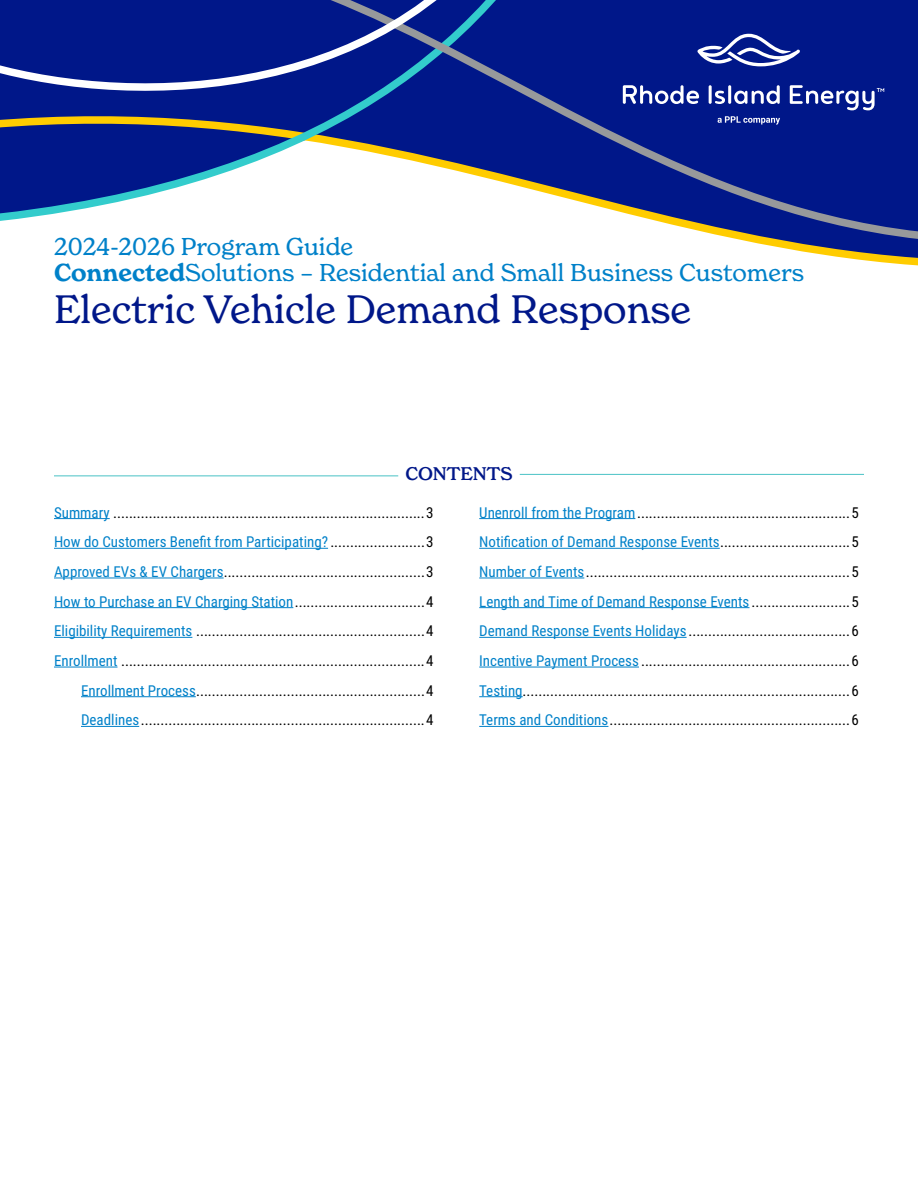
<style>
.page{position:relative;width:918px;height:1188px;background:#fff}
.page>*{position:absolute;margin:0;border:0;box-sizing:border-box;transform-origin:0 0}
.t1{font:39px "New Spirit";color:#001789}
.t2{font:24px/26px "New Spirit";color:#0081c9}
.t3{font:500 18px "New Spirit";color:#001789}
.t4{font:15px/29.7px "Roboto Condensed";color:#000;text-align:right}
.s1{font-weight:600}
.s2{color:#0081c9}
</style>
<div class="page">
<svg style="left:0;top:0;width:918px;height:266px"></svg>
<svg style="left:0;top:0;width:522px;height:109px;background:#142c92"></svg>
<div style="left:584px;top:0;width:334px;height:184px;background:#001789"></div>
<svg style="left:718px;top:116px;width:62px;height:9px"></svg>
<svg style="left:623px;top:85px;width:76px;height:19px"></svg>
<hr style="left:709px;top:85px;width:3px;height:19px;background:#fff;border-radius:2px">
<svg style="left:715px;top:91px;width:10px;height:13px"></svg>
<hr style="left:728px;top:85px;width:3px;height:19px;background:#fff;border-radius:2px">
<svg style="left:734px;top:85px;width:46px;height:19px"></svg>
<svg style="left:790px;top:85px;width:94px;height:25px"></svg>
<svg style="left:697px;top:34px;width:103px;height:32px"></svg>
<hr style="left:54px;top:518px;width:56px;height:1px;background:#0081c9">
<hr style="left:54px;top:548px;width:274px;height:1px;background:#0081c9">
<hr style="left:54px;top:578px;width:170px;height:1px;background:#0081c9">
<hr style="left:54px;top:607px;width:239px;height:1px;background:#0081c9">
<hr style="left:54px;top:637px;width:138px;height:1px;background:#0081c9">
<hr style="left:54px;top:667px;width:64px;height:1px;background:#0081c9">
<hr style="left:81px;top:696px;width:115px;height:1px;background:#0081c9">
<hr style="left:81px;top:726px;width:58px;height:1px;background:#0081c9">
<hr style="left:479px;top:518px;width:156px;height:1px;background:#0081c9">
<hr style="left:479px;top:548px;width:241px;height:1px;background:#0081c9">
<hr style="left:479px;top:578px;width:105px;height:1px;background:#0081c9">
<hr style="left:479px;top:607px;width:270px;height:1px;background:#0081c9">
<hr style="left:479px;top:637px;width:208px;height:1px;background:#0081c9">
<hr style="left:479px;top:667px;width:160px;height:1px;background:#0081c9">
<hr style="left:479px;top:696px;width:44px;height:1px;background:#0081c9">
<hr style="left:479px;top:726px;width:129px;height:1px;background:#0081c9">
<hr style="left:54px;top:476px;width:344px;height:1px;background:#48c2c5">
<hr style="left:520px;top:474px;width:344px;height:1px;background:#48c2c5">
<h2 class="t2" style="left:54px;top:233px;width:752px">2024-2026 Program Guide<br><span class="s1">Connected</span>Solutions – Residential and Small Business Customers</h2>
<h1 class="t1" style="left:54px;top:285px;width:639px">Electric Vehicle Demand Response</h1>
<p class="t3" style="left:405px;top:462px;width:109px">CONTENTS</p>
<p class="t4" style="left:54px;top:497px;width:381px"><span class="s2">Summary</span> ...............................................................................3<br><span class="s2">How do Customers Benefit from Participating?</span> ........................3<br><span class="s2">Approved EVs &amp; EV Chargers</span>...................................................3<br><span class="s2">How to Purchase an EV Charging Station</span>.................................4<br><span class="s2">Eligibility Requirements</span> ..........................................................4<br><span class="s2">Enrollment</span> .............................................................................4<br><span class="s2">Enrollment Process</span>..........................................................4<br><span class="s2">Deadlines</span>........................................................................4</p>
<p class="t4" style="left:479px;top:497px;width:381px;text-align:justify"><span class="s2">Unenroll from the Program</span>......................................................5<br><span class="s2">Notification of Demand Response Events</span>.................................5<br><span class="s2">Number of Events</span>...................................................................5<br><span class="s2">Length and Time of Demand Response Events</span> .........................5<br><span class="s2">Demand Response Events Holidays</span> .........................................6<br><span class="s2">Incentive Payment Process</span> .....................................................6<br><span class="s2">Testing</span>...................................................................................6<br><span class="s2">Terms and Conditions</span>.............................................................6</p>
</div>
